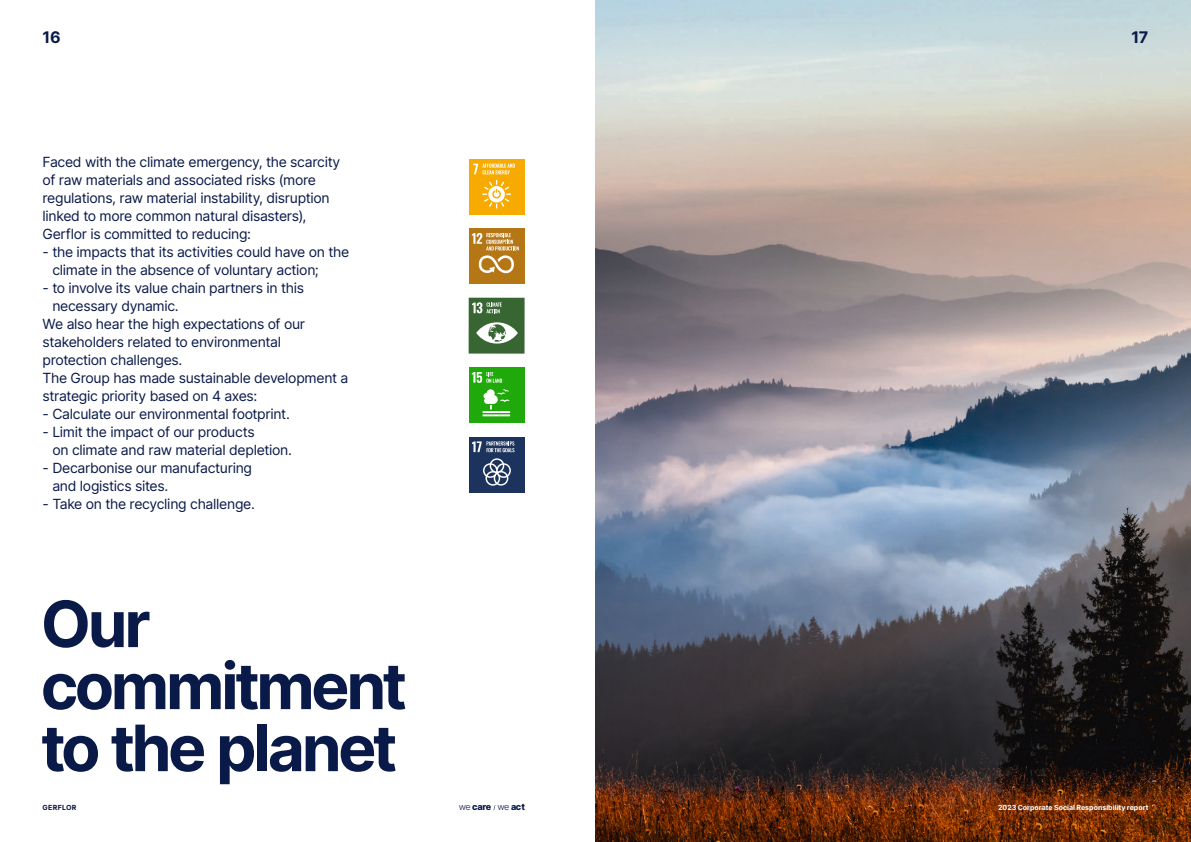
<style>
.page{position:relative;width:1191px;height:842px;background:#fff}
.page>*{position:absolute;margin:0;border:0;box-sizing:border-box;transform-origin:0 0}
.t1{font:700 64px/62px "Inter";letter-spacing:-.055em;color:#091948}
.t2{font:700 16px "Inter";color:#091948}
.t3{font:14px/18px "Inter";letter-spacing:-.02em;color:#091948}
.t4{font:800 9.1px "Inter";letter-spacing:-.03em;color:#091948}
.t5{font:700 7px "Inter";letter-spacing:.005em;color:#fff}
.t6{font:700 7px "Inter";letter-spacing:.045em;color:#091948}
.s1{font-weight:300}
</style>
<div class="page">
<img style="left:595px;top:0;width:596px;height:842px">
<div style="left:468px;top:159px;width:56px;height:56px;background:#f7ab00"></div>
<svg style="left:473px;top:164px;width:42px;height:10px"></svg>
<svg style="left:482px;top:180px;width:29px;height:29px"></svg>
<div style="left:468px;top:228px;width:56px;height:56px;background:#b57615"></div>
<svg style="left:472px;top:233px;width:47px;height:41px"></svg>
<div style="left:468px;top:298px;width:56px;height:56px;background:#386633"></div>
<svg style="left:472px;top:302px;width:30px;height:11px"></svg>
<svg style="left:476px;top:322px;width:42px;height:22px"></svg>
<div style="left:468px;top:367px;width:56px;height:56px;background:#20a90a"></div>
<svg style="left:472px;top:372px;width:30px;height:11px"></svg>
<hr style="left:482px;top:411px;width:28px;height:2px;background:#fff">
<hr style="left:482px;top:414px;width:28px;height:2px;background:#fff">
<svg style="left:483px;top:389px;width:26px;height:20px"></svg>
<div style="left:468px;top:437px;width:56px;height:55px;background:#1c345d"></div>
<svg style="left:472px;top:441px;width:42px;height:11px"></svg>
<svg style="left:483px;top:458px;width:28px;height:28px"></svg>
<p class="t2" style="left:43px;top:26px;width:20px">16</p>
<p class="t2" style="left:1131px;top:26px;width:18px">17</p>
<p class="t3" style="left:43px;top:152px;width:299px">Faced with the climate emergency, the scarcity of raw materials and associated risks (more regulations, raw material instability, disruption linked to more common natural disasters), Gerflor is committed to reducing:</p>
<p class="t3" style="left:52px;top:242px;width:298px;text-indent:-10px">- the impacts that its activities could have on the climate in the absence of voluntary action;</p>
<p class="t3" style="left:43px;top:278px;width:263px">- to involve its value chain partners in this</p>
<p class="t3" style="left:52px;top:296px;width:128px">necessary dynamic.</p>
<p class="t3" style="left:43px;top:314px;width:264px">We also hear the high expectations of our</p>
<p class="t3" style="left:43px;top:332px;width:240px">stakeholders related to environmental</p>
<p class="t3" style="left:43px;top:350px;width:141px">protection challenges.</p>
<p class="t3" style="left:43px;top:368px;width:307px">The Group has made sustainable development a</p>
<p class="t3" style="left:43px;top:387px;width:216px">strategic priority based on 4 axes:</p>
<p class="t3" style="left:43px;top:405px;width:249px">- Calculate our environmental footprint.</p>
<p class="t3" style="left:52px;top:423px;width:241px;text-indent:-10px">- Limit the impact of our products<br>on climate and raw material depletion.</p>
<p class="t3" style="left:52px;top:459px;width:201px;text-indent:-10px">- Decarbonise our manufacturing and logistics sites.</p>
<p class="t3" style="left:43px;top:495px;width:214px">- Take on the recycling challenge.</p>
<h1 class="t1" style="left:41px;top:591px;width:368px">Our commitment to the planet</h1>
<p class="t6" style="left:43px;top:802px;width:35px">GERFLOR</p>
<p class="t4" style="left:459px;top:800px;width:68px"><span class="s1">we</span> care <span class="s1">we</span> act</p>
<p class="t5" style="left:998px;top:802px;width:152px">2023 Corporate Social Responsibility report</p>
</div>
